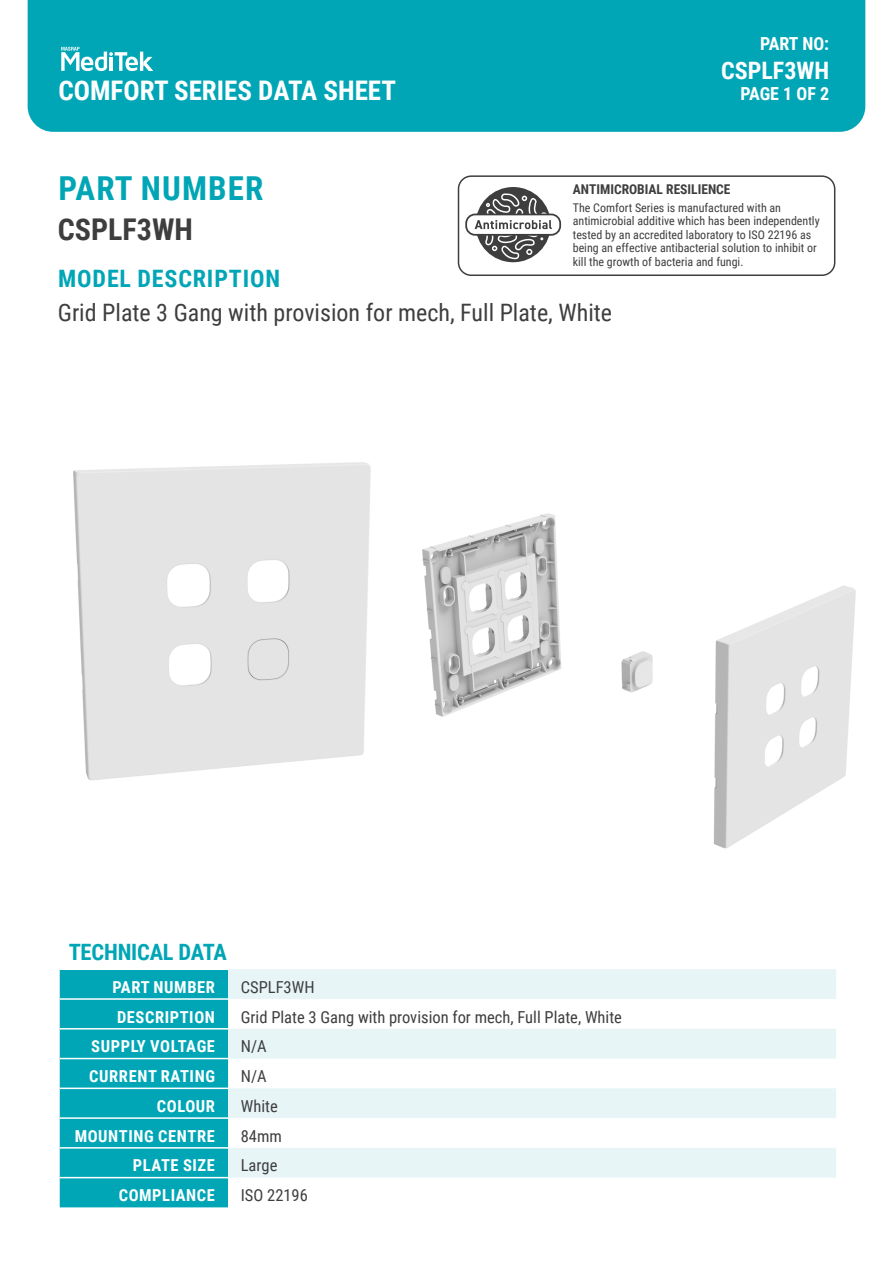
<style>
.page{position:relative;width:893px;height:1263px;background:#fff}
.page>*{position:absolute;margin:0;border:0;box-sizing:border-box;transform-origin:0 0}
.Header__Part_No{font:700 33px "Roboto Condensed";letter-spacing:.035em;color:#00a6b6}
.Part_Number{font:700 30px "Roboto Condensed";color:#3e3e3f}
.t1{font:700 27px "Roboto Condensed";color:#fff}
.Model_Description{font:24px "Roboto Condensed";color:#3e3e3f}
.Header__Model_Des{font:700 24px "Roboto Condensed";letter-spacing:.035em;color:#00a6b6}
.Masthead_Codes{font:700 24px "Roboto Condensed";color:#fff}
.t2{font:700 22.5px "Roboto Condensed";letter-spacing:-.01em;color:#00a6b6}
.Masthead_Codes-2{font:700 18px "Roboto Condensed";color:#fff}
.Masthead_Codes_SML{font:700 18px "Roboto Condensed";letter-spacing:-.01em;color:#fff}
.t3{font:700 16.5px "Roboto Condensed";letter-spacing:.035em;color:#fff}
.t4{font:16.5px "Roboto Condensed";color:#3e3e3f}
.t5{font:700 13.5px "Roboto Condensed";color:#3e3e3f}
.t6{font:12px/13.5px "Roboto Condensed";color:#3e3e3f}
</style>
<div class="page">
<div style="left:458px;top:175px;width:377px;height:101px;border:2px solid #3e3e3f;border-radius:13px"></div>
<div style="left:28px;top:0;width:837px;height:132px;background:#00a6b6"></div>
<svg style="left:61px;top:47px;width:92px;height:24px"></svg>
<div style="left:476px;top:187px;width:75px;height:75px;background:#3e3e3f;border-radius:50%"></div>
<div style="left:465px;top:214px;width:96px;height:22px;border:2px solid #3e3e3f;border-radius:9px"></div>
<svg style="left:475px;top:192px;width:77px;height:68px"></svg>
<div style="left:60px;top:970px;width:168px;height:237px;background:#00a6b6"></div>
<svg style="left:228px;top:969px;width:608px;height:208px;fill:#e8f5f7"></svg>
<hr style="left:60px;top:998px;width:168px;height:2px;background:#fff">
<hr style="left:60px;top:1028px;width:168px;height:1px;background:#fff">
<hr style="left:60px;top:1058px;width:168px;height:1px;background:#fff">
<hr style="left:60px;top:1087px;width:168px;height:2px;background:#fff">
<hr style="left:60px;top:1117px;width:168px;height:2px;background:#fff">
<hr style="left:60px;top:1147px;width:168px;height:1px;background:#fff">
<hr style="left:60px;top:1177px;width:168px;height:1px;background:#fff">
<img style="left:73px;top:462px;width:298px;height:319px">
<img style="left:422px;top:513px;width:434px;height:336px">
<h3 class="t1" style="left:58px;top:72px;width:339px">COMFORT SERIES DATA SHEET</h3>
<p class="Masthead_Codes_SML" style="left:760px;top:31px;width:71px">PART NO:</p>
<p class="Masthead_Codes" style="left:721px;top:53px;width:110px">CSPLF3WH</p>
<p class="Masthead_Codes-2" style="left:740px;top:81px;width:90px">PAGE 1 OF 2</p>
<p class="Header__Part_No" style="left:58px;top:166px;width:207px">PART NUMBER</p>
<p class="Part_Number" style="left:58px;top:208px;width:137px">CSPLF3WH</p>
<p class="Header__Model_Des" style="left:58px;top:262px;width:223px">MODEL DESCRIPTION</p>
<p class="Model_Description" style="left:58px;top:296px;width:556px">Grid Plate 3 Gang with provision for mech, Full Plate, White</p>
<p class="t5" style="left:573px;top:180px;width:159px">ANTIMICROBIAL RESILIENCE</p>
<p class="t6" style="left:573px;top:200px;width:248px">The Comfort Series is manufactured with an antimicrobial additive which has been independently tested by an accredited laboratory to ISO 22196 as being an effective antibacterial solution to inhibit or kill the growth of bacteria and fungi.</p>
<h3 class="t2" style="left:69px;top:936px;width:160px">TECHNICAL DATA</h3>
<p class="t3" style="left:112px;top:975px;width:104px">PART NUMBER</p>
<p class="t4" style="left:241px;top:975px;width:75px">CSPLF3WH</p>
<p class="t3" style="left:117px;top:1005px;width:100px">DESCRIPTION</p>
<p class="t4" style="left:241px;top:1005px;width:383px">Grid Plate 3 Gang with provision for mech, Full Plate, White</p>
<p class="t3" style="left:91px;top:1035px;width:125px">SUPPLY VOLTAGE</p>
<p class="t4" style="left:241px;top:1035px;width:27px">N/A</p>
<p class="t3" style="left:89px;top:1065px;width:127px">CURRENT RATING</p>
<p class="t4" style="left:241px;top:1065px;width:27px">N/A</p>
<p class="t3" style="left:157px;top:1094px;width:60px">COLOUR</p>
<p class="t4" style="left:241px;top:1094px;width:38px">White</p>
<p class="t3" style="left:75px;top:1124px;width:142px">MOUNTING CENTRE</p>
<p class="t4" style="left:241px;top:1124px;width:43px">84mm</p>
<p class="t3" style="left:133px;top:1154px;width:84px">PLATE SIZE</p>
<p class="t4" style="left:241px;top:1154px;width:38px">Large</p>
<p class="t3" style="left:119px;top:1184px;width:98px">COMPLIANCE</p>
<p class="t4" style="left:241px;top:1184px;width:69px">ISO 22196</p>
</div>
